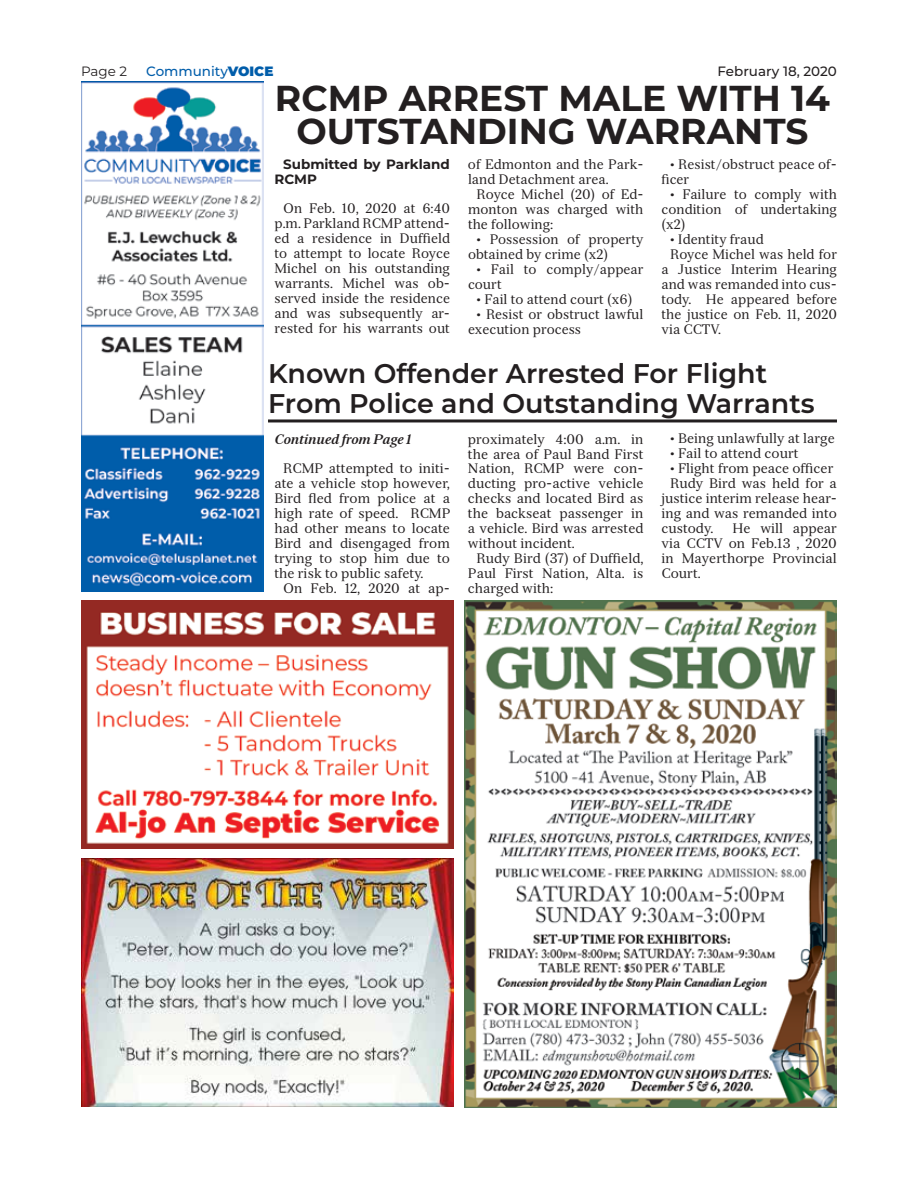
<style>
.page{position:relative;width:918px;height:1188px;background:#fff}
.page>*{position:absolute;margin:0;border:0;box-sizing:border-box;transform-origin:0 0}
.t1{font:700 36px/33px "Montserrat";color:#231f20;text-align:center}
.t2{font:600 27px/30px "Montserrat";color:#231f20}
.t3{font:13.5px/15px "Serif 12 Beta";color:#231f20;text-align:justify}
.t4{font:700 13.5px/15px "Montserrat";color:#231f20}
.t5{font:italic 700 13.5px "Serif 12 Beta";color:#231f20}
.t6{font:500 13.5px "Montserrat";color:#231f20}
.t7{font:500 13.5px "Montserrat";color:#005daa}
.t8{font:13.5px "Montserrat";color:#231f20}
.s1{font-weight:900}
</style>
<div class="page">
<img style="left:81px;top:81px;width:183px;height:511px">
<hr style="left:268px;top:419px;width:569px;height:3px;background:#231f20">
<img style="left:81px;top:600px;width:373px;height:248px">
<img style="left:81px;top:859px;width:373px;height:248px">
<img style="left:464px;top:600px;width:373px;height:508px">
<p class="t8" style="left:81px;top:62px;width:48px">Page 2</p>
<p class="t7" style="left:146px;top:62px;width:129px">Community<span class="s1">VOICE</span></p>
<p class="t6" style="left:718px;top:62px;width:121px">February 18, 2020</p>
<h1 class="t1" style="left:275px;top:80px;width:557px">RCMP ARREST MALE WITH 14<br>OUTSTANDING WARRANTS</h1>
<p class="t4" style="left:274px;top:156px;width:177px;text-indent:9px">Submitted by Parkland<br>RCMP</p>
<p class="t3" style="left:274px;top:201px;width:177px;text-indent:9px">On Feb. 10, 2020 at 6:40 p.m. Parkland RCMP attend&shy;ed a residence in Duffield to attempt to locate Royce Michel on his outstanding warrants. Michel was ob&shy;served inside the residence and was subsequently ar&shy;rested for his warrants out</p>
<p class="t3" style="left:662px;top:157px;width:177px;text-indent:9px">• Resist/obstruct peace of&shy;ficer</p>
<p class="t3" style="left:662px;top:187px;width:177px;text-indent:9px">• Failure to comply with condition of undertaking (x2)</p>
<p class="t3" style="left:670px;top:232px;width:95px">• Identity fraud</p>
<p class="t3" style="left:670px;top:247px;width:168px">Royce Michel was held for</p>
<p class="t3" style="left:662px;top:262px;width:177px">a Justice Interim Hearing</p>
<p class="t3" style="left:662px;top:277px;width:177px">and was remanded into cus-</p>
<p class="t3" style="left:662px;top:292px;width:177px">tody. He appeared before</p>
<p class="t3" style="left:662px;top:307px;width:177px">the justice on Feb. 11, 2020</p>
<p class="t3" style="left:662px;top:322px;width:61px">via CCTV.</p>
<p class="t3" style="left:468px;top:157px;width:177px">of Edmonton and the Park&shy;land Detachment area.</p>
<p class="t3" style="left:468px;top:187px;width:177px;text-indent:9px">Royce Michel (20) of Ed&shy;monton was charged with the following:</p>
<p class="t3" style="left:468px;top:232px;width:177px;text-indent:9px">• Possession of property obtained by crime (x2)</p>
<p class="t3" style="left:468px;top:262px;width:177px;text-indent:9px">• Fail to comply/appear court</p>
<p class="t3" style="left:477px;top:292px;width:157px">• Fail to attend court (x6)</p>
<p class="t3" style="left:468px;top:307px;width:177px;text-indent:9px">• Resist or obstruct lawful execution process</p>
<h2 class="t2" style="left:268px;top:357px;width:548px">Known Offender Arrested For Flight<br>From Police and Outstanding Warrants</h2>
<p class="t5" style="left:274px;top:431px;width:138px">Continued from Page 1</p>
<p class="t3" style="left:274px;top:461px;width:177px;text-indent:9px">RCMP attempted to initi&shy;ate a vehicle stop however, Bird fled from police at a high rate of speed. RCMP had other means to locate Bird and disengaged from trying to stop him due to the risk to public safety.</p>
<p class="t3" style="left:283px;top:581px;width:168px">On Feb. 12, 2020 at ap-</p>
<p class="t3" style="left:670px;top:431px;width:166px">• Being unlawfully at large</p>
<p class="t3" style="left:670px;top:446px;width:130px">• Fail to attend court</p>
<p class="t3" style="left:670px;top:461px;width:165px">• Flight from peace officer</p>
<p class="t3" style="left:670px;top:476px;width:168px">Rudy Bird was held for a</p>
<p class="t3" style="left:661px;top:491px;width:177px">justice interim release hear-</p>
<p class="t3" style="left:661px;top:506px;width:177px">ing and was remanded into</p>
<p class="t3" style="left:661px;top:521px;width:53px">custody.</p>
<p class="t3" style="left:468px;top:431px;width:177px">proximately 4:00 a.m. in the area of Paul Band First Nation, RCMP were con&shy;ducting pro-active vehicle checks and located Bird as the backseat passenger in a vehicle. Bird was arrested without incident.</p>
<p class="t3" style="left:468px;top:551px;width:177px;text-indent:9px">Rudy Bird (37) of Duffield, Paul First Nation, Alta. is charged with:</p>
<p class="t3" style="left:661px;top:521px;width:177px;text-indent:71px">He will appear via CCTV on Feb.13 , 2020 in Mayerthorpe Provincial Court.</p>
</div>
